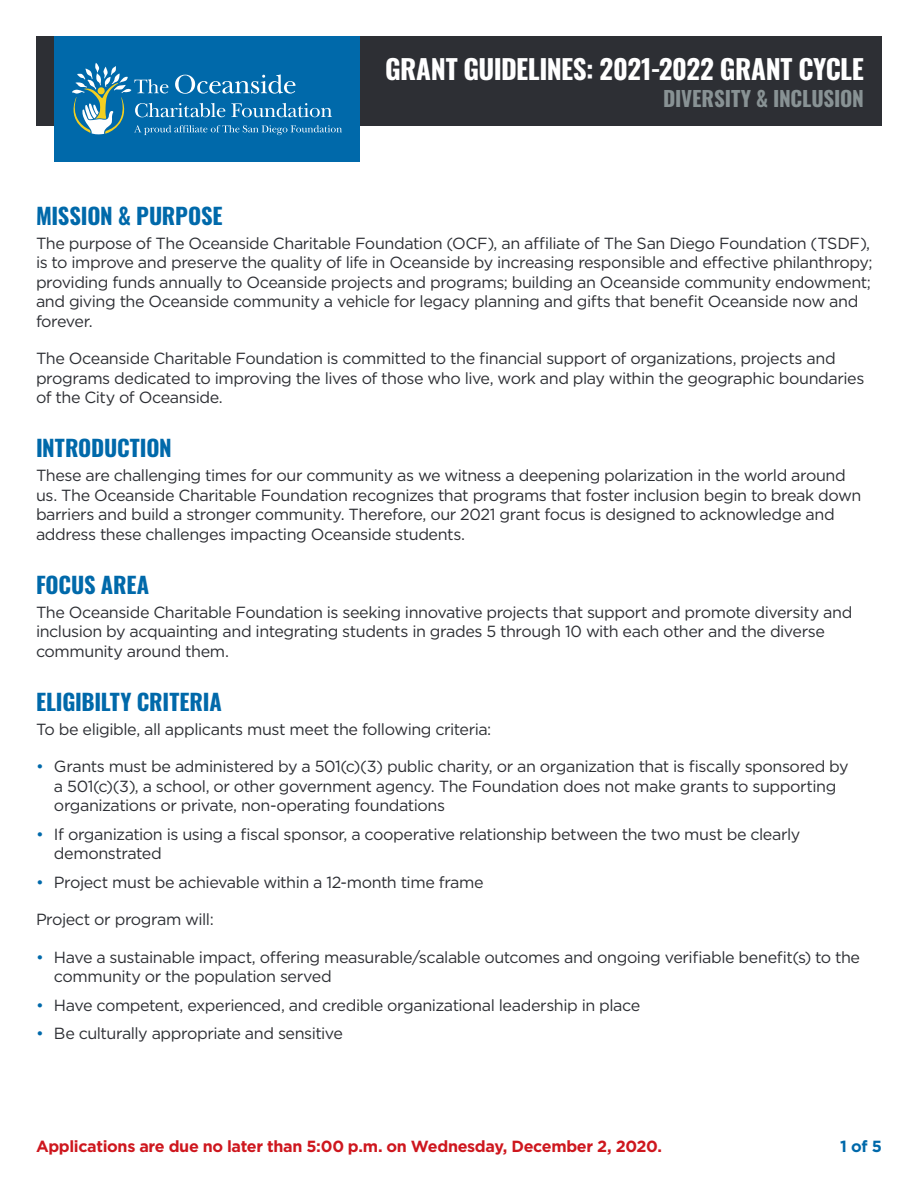
<style>
.page{position:relative;width:918px;height:1188px;background:#fff}
.page>*{position:absolute;margin:0;border:0;box-sizing:border-box;transform-origin:0 0}
.t1{font:700 27px "Oswald";letter-spacing:-.015em;color:#fff}
.t2{font:700 22.5px "Oswald";letter-spacing:-.01em;color:#0069aa}
.t3{font:700 21px "Oswald";letter-spacing:-.005em;color:#889294}
.t4{font:16.2px/19.5px "Gotham";letter-spacing:-.025em;color:#2d2f34}
.t5{font:700 16.2px "Gotham";letter-spacing:-.02em;color:#ce171e}
.t6{font:700 16.2px "Gotham";color:#0069aa}
.s1{color:#0069aa}
</style>
<div class="page">
<div style="left:36px;top:36px;width:846px;height:89px;background:#2d2f34"></div>
<div style="left:54px;top:36px;width:306px;height:126px;background:#0069aa"></div>
<svg style="left:72px;top:63px;width:270px;height:72px"></svg>
<h1 class="t1" style="left:385px;top:55px;width:480px">GRANT GUIDELINES: 2021-2022 GRANT CYCLE</h1>
<p class="t3" style="left:663px;top:88px;width:202px">DIVERSITY &amp; INCLUSION</p>
<h2 class="t2" style="left:36px;top:204px;width:188px">MISSION &amp; PURPOSE</h2>
<p class="t4" style="left:36px;top:233px;width:838px">The purpose of The Oceanside Charitable Foundation (OCF), an affiliate of The San Diego Foundation (TSDF), is to improve and preserve the quality of life in Oceanside by increasing responsible and effective philanthropy; providing funds annually to Oceanside projects and programs; building an Oceanside community endowment; and giving the Oceanside community a vehicle for legacy planning and gifts that benefit Oceanside now and forever.</p>
<p class="t4" style="left:36px;top:349px;width:830px">The Oceanside Charitable Foundation is committed to the financial support of organizations, projects and programs dedicated to improving the lives of those who live, work and play within the geographic boundaries of the City of Oceanside.</p>
<h2 class="t2" style="left:36px;top:436px;width:137px">INTRODUCTION</h2>
<p class="t4" style="left:36px;top:466px;width:827px">These are challenging times for our community as we witness a deepening polarization in the world around us. The Oceanside Charitable Foundation recognizes that programs that foster inclusion begin to break down barriers and build a stronger community. Therefore, our 2021 grant focus is designed to acknowledge and address these challenges impacting Oceanside students.</p>
<h2 class="t2" style="left:36px;top:573px;width:115px">FOCUS AREA</h2>
<p class="t4" style="left:36px;top:602px;width:818px">The Oceanside Charitable Foundation is seeking innovative projects that support and promote diversity and inclusion by acquainting and integrating students in grades 5 through 10 with each other and the diverse community around them.</p>
<h2 class="t2" style="left:36px;top:690px;width:187px">ELIGIBILTY CRITERIA</h2>
<p class="t4" style="left:36px;top:719px;width:457px">To be eligible, all applicants must meet the following criteria:</p>
<p class="t4" style="left:54px;top:757px;width:796px;text-indent:-18px"><span class="s1">•</span> Grants must be administered by a 501(c)(3) public charity, or an organization that is fiscally sponsored by a 501(c)(3), a school, or other government agency. The Foundation does not make grants to supporting organizations or private, non-operating foundations</p>
<p class="t4" style="left:54px;top:824px;width:748px;text-indent:-18px"><span class="s1">•</span> If organization is using a fiscal sponsor, a cooperative relationship between the two must be clearly demonstrated</p>
<p class="t4" style="left:36px;top:872px;width:449px"><span class="s1">•</span> Project must be achievable within a 12-month time frame</p>
<p class="t4" style="left:36px;top:910px;width:179px">Project or program will:</p>
<p class="t4" style="left:54px;top:947px;width:808px;text-indent:-18px"><span class="s1">•</span> Have a sustainable impact, offering measurable/scalable outcomes and ongoing verifiable benefit(s) to the community or the population served</p>
<p class="t4" style="left:36px;top:995px;width:606px"><span class="s1">•</span> Have competent, experienced, and credible organizational leadership in place</p>
<p class="t4" style="left:36px;top:1023px;width:308px"><span class="s1">•</span> Be culturally appropriate and sensitive</p>
<p class="t5" style="left:36px;top:1136px;width:628px">Applications are due no later than 5:00 p.m. on Wednesday, December 2, 2020.</p>
<p class="t6" style="left:840px;top:1136px;width:43px">1 of 5</p>
</div>
